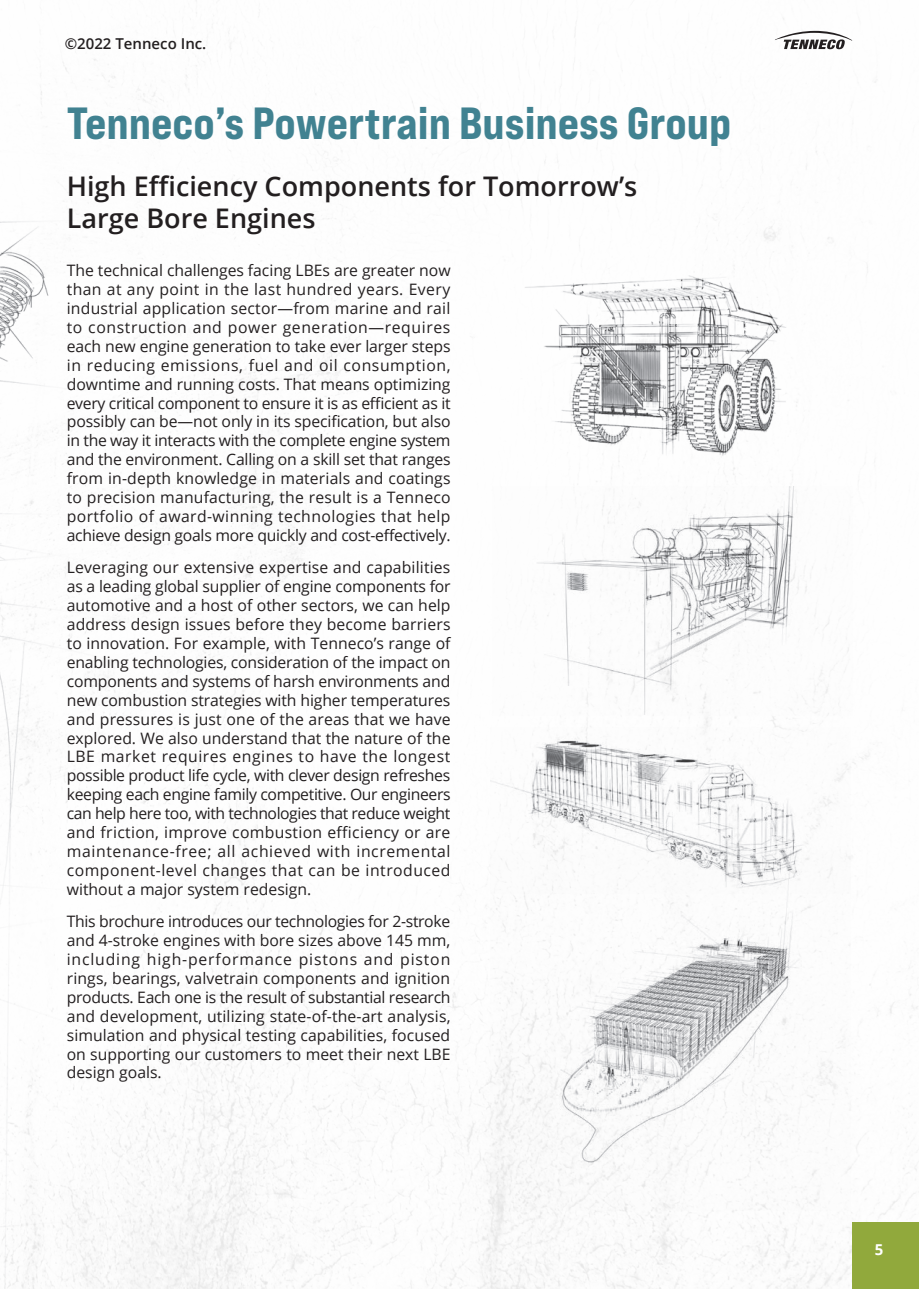
<style>
.page{position:relative;width:919px;height:1289px;background:#fff}
.page>*{position:absolute;margin:0;border:0;box-sizing:border-box;transform-origin:0 0}
.t1{font:45px "Bebas Neue Pro Exp Eb";color:#418291}
.t2{font:600 27px/32.4px "Open Sans";color:#231f20}
.t3{font:15.75px/18.9px "Open Sans";color:#231f20;text-align:justify}
.t4{font:600 15px "Open Sans";color:#231f20}
.t5{font:700 15px "Open Sans";color:#fff}
</style>
<div class="page">
<img style="left:128px;top:0;width:790px;height:1288px">
<img style="left:0;top:59px;width:128px;height:1229px">
<img style="left:490px;top:264px;width:360px;height:210px">
<img style="left:492px;top:486px;width:360px;height:229px">
<img style="left:490px;top:727px;width:360px;height:123px">
<img style="left:490px;top:850px;width:360px;height:359px">
<div style="left:852px;top:1222px;width:66px;height:66px;background:#91a93c"></div>
<svg style="left:774px;top:31px;width:78px;height:18px"></svg>
<p class="t4" style="left:65px;top:33px;width:143px">©2022 Tenneco Inc.</p>
<p class="t1" style="left:67px;top:95px;width:665px">Tenneco’s Powertrain Business Group</p>
<p class="t2" style="left:67px;top:169px;width:572px">High Efficiency Components for Tomorrow’s<br>Large Bore Engines</p>
<p class="t3" style="left:67px;top:260px;width:385px">The technical challenges facing LBEs are greater now than at any point in the last hundred years. Every industrial application sector—from marine and rail to construction and power generation—requires each new engine generation to take ever larger steps in reducing emissions, fuel and oil consumption, downtime and running costs. That means optimizing every critical component to ensure it is as efficient as it possibly can be—not only in its specification, but also in the way it interacts with the complete engine system and the environment. Calling on a skill set that ranges from in-depth knowledge in materials and coatings to precision manufacturing, the result is a Tenneco portfolio of award-winning technologies that help achieve design goals more quickly and cost-effectively.</p>
<p class="t3" style="left:67px;top:557px;width:385px">Leveraging our extensive expertise and capabilities as a leading global supplier of engine components for automotive and a host of other sectors, we can help address design issues before they become barriers to innovation. For example, with Tenneco’s range of enabling technologies, consideration of the impact on components and systems of harsh environments and new combustion strategies with higher temperatures and pressures is just one of the areas that we have explored. We also understand that the nature of the LBE market requires engines to have the longest possible product life cycle, with clever design refreshes keeping each engine family competitive. Our engineers can help here too, with technologies that reduce weight and friction, improve combustion efficiency or are maintenance-free; all achieved with incremental component-level changes that can be introduced without a major system redesign.</p>
<p class="t3" style="left:67px;top:911px;width:385px">This brochure introduces our technologies for 2-stroke and 4-stroke engines with bore sizes above 145 mm, including high-performance pistons and piston rings, bearings, valvetrain components and ignition products. Each one is the result of substantial research and development, utilizing state-of-the-art analysis, simulation and physical testing capabilities, focused on supporting our customers to meet their next LBE design goals.</p>
<p class="t5" style="left:874px;top:1238px;width:10px">5</p>
</div>
